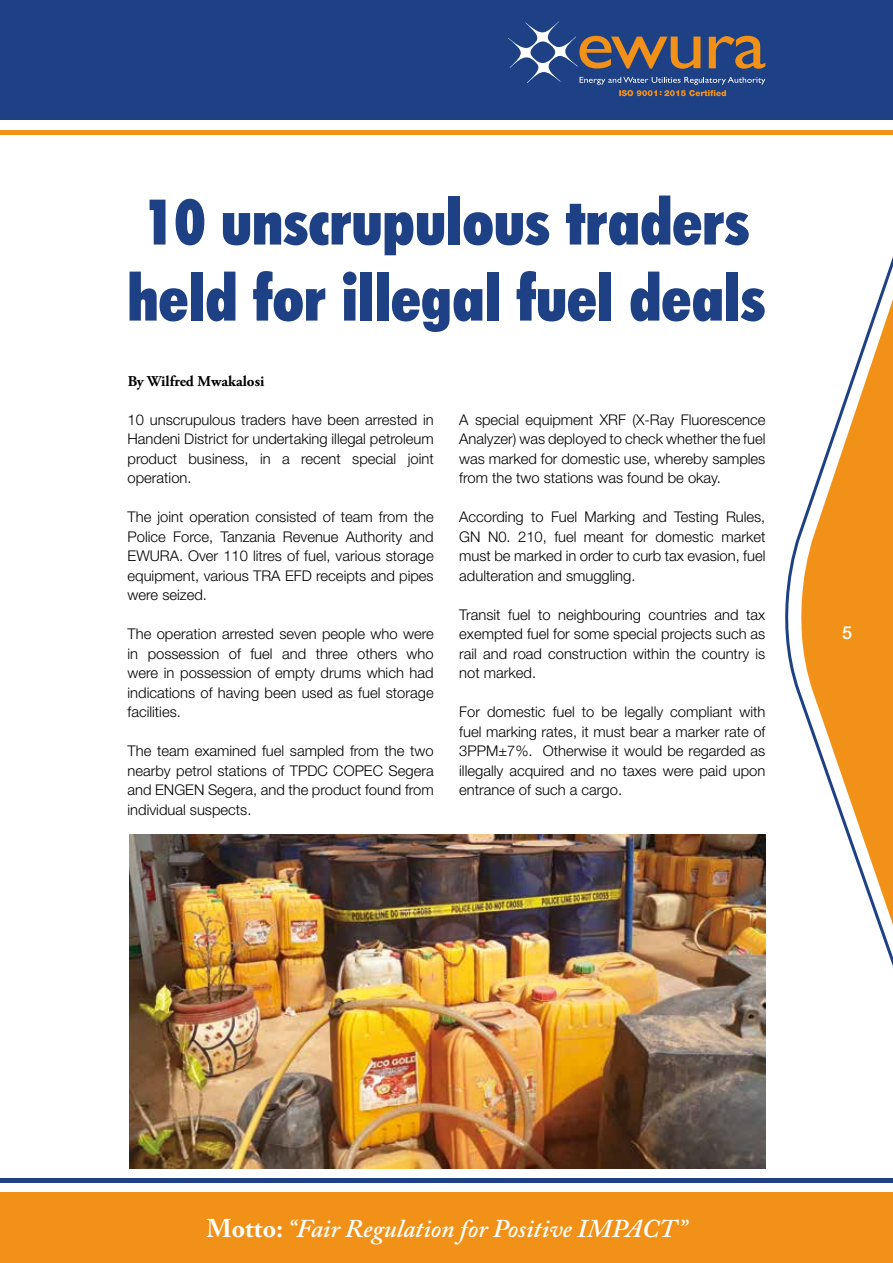
<style>
.page{position:relative;width:893px;height:1263px;background:#fff}
.page>*{position:absolute;margin:0;border:0;box-sizing:border-box;transform-origin:0 0}
.t1{font:900 condensed 63px/76.1px "Futura BT";color:#1d4184}
.t2{font:italic 600 25.5px "Adobe Caslon Pro";color:#fff}
.t3{font:500 18px "Helvetica Neue CE";color:#fff}
.t4{font:700 15px "Adobe Garamond Pro";color:#000}
.t5{font:300 14.85px/19.5px "Helvetica Neue CE";color:#000;text-align:justify}
.s1{font-weight:700;font-style:normal}
</style>
<div class="page">
<div style="left:0;top:0;width:893px;height:120px;background:#1d4184"></div>
<div style="left:0;top:1192px;width:893px;height:71px;background:#f29117"></div>
<hr style="left:0;top:1179px;width:893px;height:4px;background:#1d4184">
<hr style="left:0;top:130px;width:893px;height:4px;background:#f29117">
<svg style="left:787px;top:134px;width:106px;height:832px"></svg>
<svg style="left:508px;top:21px;width:257px;height:75px"></svg>
<img style="left:129px;top:834px;width:636px;height:334px">
<h1 class="t1" style="left:127px;top:184px;width:640px">10 unscrupulous traders held for illegal fuel deals</h1>
<p class="t4" style="left:128px;top:372px;width:138px">By Wilfred Mwakalosi</p>
<p class="t5" style="left:128px;top:409px;width:308px">10 unscrupulous traders have been arrested in Handeni District for undertaking illegal petroleum product business, in a recent special joint operation.</p>
<p class="t5" style="left:128px;top:507px;width:308px">The joint operation consisted of team from the Police Force, Tanzania Revenue Authority and EWURA. Over 110 litres of fuel, various storage equipment, various TRA EFD receipts and pipes were seized.</p>
<p class="t5" style="left:128px;top:624px;width:308px">The operation arrested seven people who were in possession of fuel and three others who were in possession of empty drums which had indications of having been used as fuel storage facilities.</p>
<p class="t5" style="left:128px;top:741px;width:308px">The team examined fuel sampled from the two nearby petrol stations of TPDC COPEC Segera and ENGEN Segera, and the product found from individual suspects.</p>
<p class="t5" style="left:459px;top:409px;width:308px">A special equipment XRF (X-Ray Fluorescence Analyzer) was deployed to check whether the fuel was marked for domestic use, whereby samples from the two stations was found be okay.</p>
<p class="t5" style="left:459px;top:507px;width:308px">According to Fuel Marking and Testing Rules, GN N0. 210, fuel meant for domestic market must be marked in order to curb tax evasion, fuel adulteration and smuggling.</p>
<p class="t5" style="left:459px;top:605px;width:308px">Transit fuel to neighbouring countries and tax exempted fuel for some special projects such as rail and road construction within the country is not marked.</p>
<p class="t5" style="left:459px;top:702px;width:308px">For domestic fuel to be legally compliant with fuel marking rates, it must bear a marker rate of 3PPM±7%. Otherwise it would be regarded as illegally acquired and no taxes were paid upon entrance of such a cargo.</p>
<p class="t3" style="left:842px;top:621px;width:12px">5</p>
<h2 class="t2" style="left:207px;top:1213px;width:482px"><span class="s1">Motto:</span> “Fair Regulation for Positive IMPACT”</h2>
</div>
